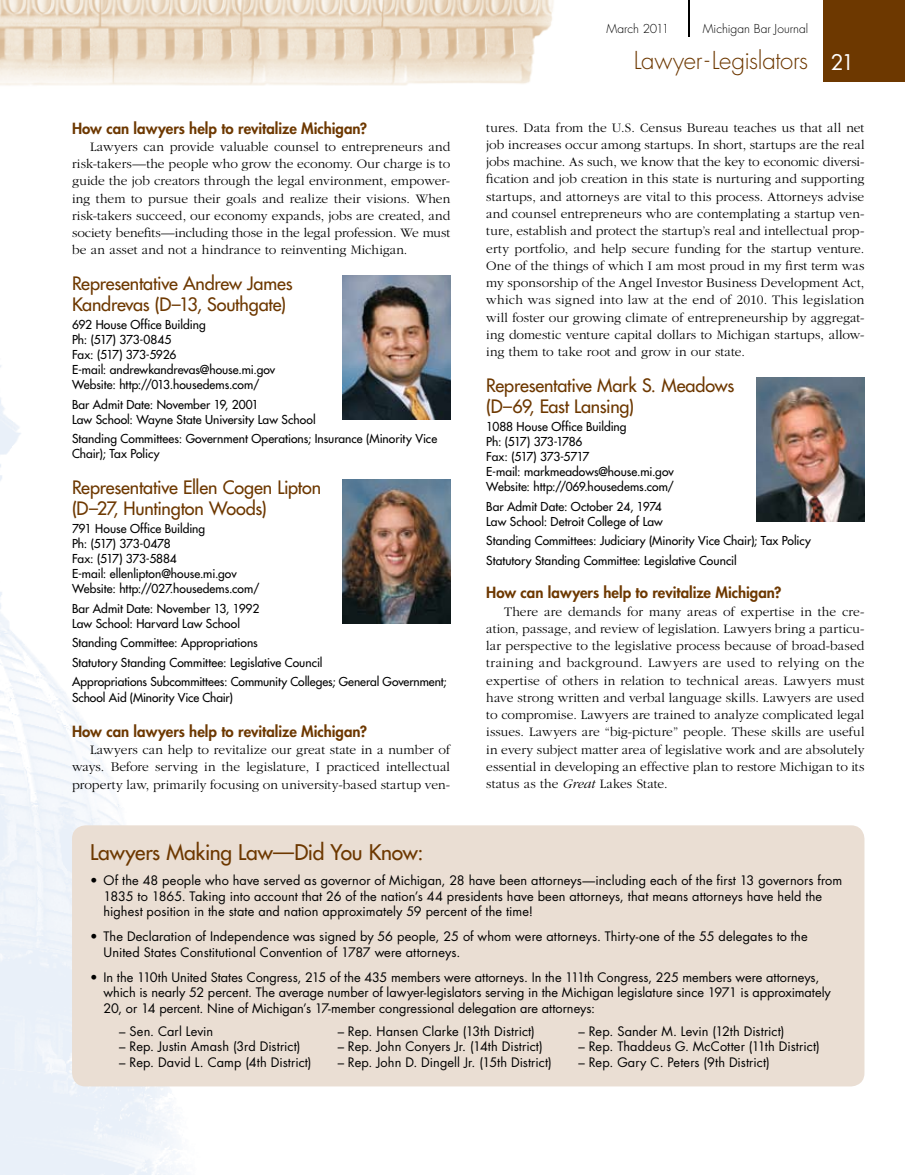
<style>
.page{position:relative;width:905px;height:1175px;background:#fff}
.page>*{position:absolute;margin:0;border:0;box-sizing:border-box;transform-origin:0 0}
.t1{font:300 24px "Futura";letter-spacing:-.015em;color:#6d3800}
.t2{font:21px "Futura";letter-spacing:-.01em;color:#6d3800}
.t3{font:18px/21px "Futura";letter-spacing:-.01em;color:#6d3800}
.t4{font:800 15px "Futura";color:#6d3800}
.t5{font:300 13.5px/17.2px "Garamond";letter-spacing:.005em;color:#000;text-align:justify}
.t6{font:12.75px/15.8px "Futura";color:#000}
.t7{font:12px/15px "Futura";color:#000}
.t8{font:300 12px "Futura";color:#000}
.s1{font-weight:400;font-size:21px;color:#fff}
.s2{font-style:italic}
</style>
<div class="page">
<img style="left:0;top:45px;width:435px;height:1129px">
<div style="left:823px;top:0;width:81px;height:82px;background:#6d3800"></div>
<hr style="left:688px;top:0;width:1px;height:37px;background:#000">
<img style="left:0;top:0;width:554px;height:45px">
<img style="left:435px;top:45px;width:100px;height:39px">
<img style="left:342px;top:275px;width:108px;height:144px">
<img style="left:342px;top:479px;width:108px;height:144px">
<img style="left:756px;top:377px;width:108px;height:144px">
<div style="left:72px;top:825px;width:792px;height:261px;background:#eaded3;border-radius:14px"></div>
<p class="t8" style="left:606px;top:21px;width:64px">March 2011</p>
<p class="t8" style="left:702px;top:21px;width:107px">Michigan Bar Journal</p>
<p class="t4" style="left:72px;top:118px;width:297px">How can lawyers help to revitalize Michigan?</p>
<p class="t5" style="left:72px;top:138px;width:380px;text-indent:18px">Lawyers can provide valuable counsel to entrepreneurs and risk-takers—the people who grow the economy. Our charge is to guide the job creators through the legal environment, empower&shy;ing them to pursue their goals and realize their visions. When risk-takers succeed, our economy expands, jobs are created, and society benefits—including those in the legal profession. We must be an asset and not a hindrance to reinventing Michigan.</p>
<h3 class="t3" style="left:72px;top:273px;width:222px">Representative Andrew James<br>Kandrevas (D–13, Southgate)</h3>
<p class="t7" style="left:72px;top:317px;width:205px">692 House Office Building<br>Ph: (517) 373-0845<br>Fax: (517) 373-5926<br>E-mail: andrewkandrevas@house.mi.gov<br>Website: http://013.housedems.com/</p>
<p class="t7" style="left:72px;top:397px;width:245px">Bar Admit Date: November 19, 2001<br>Law School: Wayne State University Law School</p>
<p class="t7" style="left:72px;top:431px;width:366px">Standing Committees: Government Operations; Insurance (Minority Vice<br>Chair); Tax Policy</p>
<h3 class="t3" style="left:72px;top:477px;width:251px">Representative Ellen Cogen Lipton (D–27, Huntington Woods)</h3>
<p class="t7" style="left:72px;top:521px;width:189px">791 House Office Building<br>Ph: (517) 373-0478<br>Fax: (517) 373-5884<br>E-mail: ellenlipton@house.mi.gov<br>Website: http://027.housedems.com/</p>
<p class="t7" style="left:72px;top:601px;width:189px">Bar Admit Date: November 13, 1992<br>Law School: Harvard Law School</p>
<p class="t7" style="left:72px;top:633px;width:376px;line-height:19.5px">Standing Committee: Appropriations<br>Statutory Standing Committee: Legislative Council<br>Appropriations Subcommittees: Community Colleges; General Government;</p>
<p class="t7" style="left:72px;top:689px;width:162px">School Aid (Minority Vice Chair)</p>
<p class="t4" style="left:72px;top:721px;width:297px">How can lawyers help to revitalize Michigan?</p>
<p class="t5" style="left:72px;top:741px;width:379px;text-indent:18px">Lawyers can help to revitalize our great state in a number of ways. Before serving in the legislature, I practiced intellectual property law, primarily focusing on university-based startup ven-</p>
<h1 class="t1" style="left:633px;top:45px;width:222px">Lawyer-Legislators <span class="s1">21</span></h1>
<p class="t5" style="left:486px;top:119px;width:380px">tures. Data from the U.S. Census Bureau teaches us that all net job increases occur among startups. In short, startups are the real jobs machine. As such, we know that the key to economic diversi&shy;fication and job creation in this state is nurturing and supporting startups, and attorneys are vital to this process. Attorneys advise and counsel entrepreneurs who are contemplating a startup ven&shy;ture, establish and protect the startup’s real and intellectual prop&shy;erty portfolio, and help secure funding for the startup venture.<br>One of the things of which I am most proud in my first term was my sponsorship of the Angel Investor Business Development Act, which was signed into law at the end of 2010. This legislation will foster our growing climate of entrepreneurship by aggregat&shy;ing domestic venture capital dollars to Michigan startups, allow&shy;ing them to take root and grow in our state.</p>
<h3 class="t3" style="left:486px;top:375px;width:249px">Representative Mark S. Meadows (D–69, East Lansing)</h3>
<p class="t7" style="left:486px;top:419px;width:189px">1088 House Office Building<br>Ph: (517) 373-1786<br>Fax: (517) 373-5717<br>E-mail: markmeadows@house.mi.gov<br>Website: http://069.housedems.com/</p>
<p class="t7" style="left:486px;top:498px;width:178px">Bar Admit Date: October 24, 1974<br>Law School: Detroit College of Law</p>
<p class="t7" style="left:486px;top:531px;width:326px;line-height:19.5px">Standing Committees: Judiciary (Minority Vice Chair); Tax Policy<br>Statutory Standing Committee: Legislative Council</p>
<p class="t4" style="left:486px;top:583px;width:297px">How can lawyers help to revitalize Michigan?</p>
<p class="t5" style="left:486px;top:603px;width:380px;text-indent:18px">There are demands for many areas of expertise in the cre&shy;ation, passage, and review of legislation. Lawyers bring a particu&shy;lar perspective to the legislative process because of broad-based training and background. Lawyers are used to relying on the expertise of others in relation to technical areas. Lawyers must have strong written and verbal language skills. Lawyers are used to compromise. Lawyers are trained to analyze complicated legal issues. Lawyers are “big-picture” people. These skills are useful in every subject matter area of legislative work and are absolutely essential in developing an effective plan to restore Michigan to its status as the <span class="s2">Great</span> Lakes State.</p>
<h2 class="t2" style="left:90px;top:838px;width:335px">Lawyers Making Law—Did You Know:</h2>
<p class="t6" style="left:104px;top:872px;width:740px;text-indent:-14px">• Of the 48 people who have served as governor of Michigan, 28 have been attorneys—including each of the first 13 governors from<br>1835 to 1865. Taking into account that 26 of the nation’s 44 presidents have been attorneys, that means attorneys have held the highest position in the state and nation approximately 59 percent of the time!</p>
<p class="t6" style="left:104px;top:928px;width:705px;text-indent:-14px">• The Declaration of Independence was signed by 56 people, 25 of whom were attorneys. Thirty-one of the 55 delegates to the<br>United States Constitutional Convention of 1787 were attorneys.</p>
<p class="t6" style="left:104px;top:968px;width:729px;text-indent:-14px">• In the 110th United States Congress, 215 of the 435 members were attorneys. In the 111th Congress, 225 members were attorneys, which is nearly 52 percent. The average number of lawyer-legislators serving in the Michigan legislature since 1971 is approximately<br>20, or 14 percent. Nine of Michigan’s 17-member congressional delegation are attorneys:</p>
<p class="t6" style="left:119px;top:1022px;width:95px">– Sen. Carl Levin</p>
<p class="t6" style="left:119px;top:1038px;width:183px">– Rep. Justin Amash (3rd District)</p>
<p class="t6" style="left:119px;top:1054px;width:194px">– Rep. David L. Camp (4th District)</p>
<p class="t6" style="left:578px;top:1022px;width:207px">– Rep. Sander M. Levin (12th District)</p>
<p class="t6" style="left:578px;top:1038px;width:243px">– Rep. Thaddeus G. McCotter (11th District)</p>
<p class="t6" style="left:578px;top:1054px;width:193px">– Rep. Gary C. Peters (9th District)</p>
<p class="t6" style="left:338px;top:1022px;width:199px">– Rep. Hansen Clarke (13th District)</p>
<p class="t6" style="left:338px;top:1038px;width:206px">– Rep. John Conyers Jr. (14th District)</p>
<p class="t6" style="left:338px;top:1054px;width:216px">– Rep. John D. Dingell Jr. (15th District)</p>
</div>
